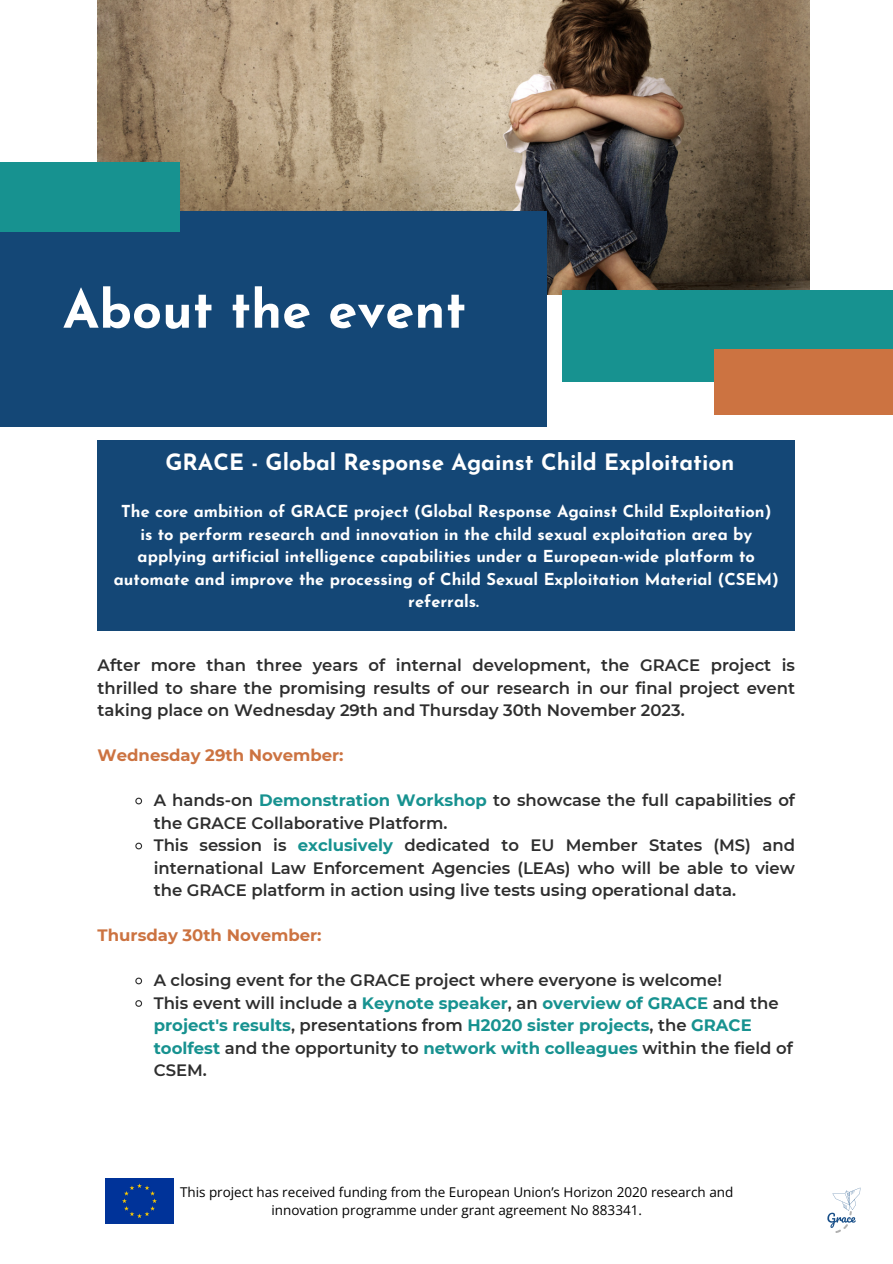
<style>
.page{position:relative;width:893px;height:1264px;background:#fff}
.page>*{position:absolute;margin:0;border:0;box-sizing:border-box;transform-origin:0 0}
.t1{font:700 52.5px "Josefin Sans";color:#fff}
.t2{font:700 22.5px "Josefin Sans";color:#fff}
.t3{font:600 16.5px/22.5px "Montserrat";color:#2e2e2e;text-align:justify}
.t4{font:700 16.5px/22.5px "Josefin Sans";color:#fff;text-align:center}
.t5{font:700 16.5px/22.5px "Montserrat";color:#179290}
.t6{font:700 16.5px "Montserrat";color:#cc7341}
.t7{font:13.5px/18px "Open Sans";color:#000;text-align:center}
.s1{font-weight:700;color:#179290}
.s2{font-weight:600;color:#2e2e2e}
</style>
<div class="page">
<svg style="left:827px;top:1187px;width:33px;height:45px"></svg>
<img style="left:98px;top:0;width:711px;height:294px">
<div style="left:562px;top:290px;width:330px;height:91px;background:#179290"></div>
<div style="left:714px;top:349px;width:178px;height:65px;background:#cc7341"></div>
<div style="left:0;top:211px;width:547px;height:216px;background:#144776"></div>
<div style="left:0;top:162px;width:180px;height:70px;background:#179290"></div>
<div style="left:98px;top:440px;width:697px;height:191px;background:#144776"></div>
<div style="left:106px;top:1178px;width:67px;height:45px;background:#039"></div>
<svg style="left:135px;top:797px;width:8px;height:8px"></svg>
<svg style="left:135px;top:842px;width:8px;height:8px"></svg>
<svg style="left:135px;top:977px;width:8px;height:8px"></svg>
<svg style="left:135px;top:1000px;width:8px;height:7px"></svg>
<p class="t1" style="left:63px;top:288px;width:405px">About the event</p>
<p class="t2" style="left:165px;top:453px;width:570px">GRACE - Global Response Against Child Exploitation</p>
<p class="t4" style="left:114px;top:502px;width:666px">The core ambition of GRACE project (Global Response Against Child Exploitation) is to perform research and innovation in the child sexual exploitation area by applying artificial intelligence capabilities under a European-wide platform to automate and improve the processing of Child Sexual Exploitation Material (CSEM) referrals.</p>
<p class="t3" style="left:98px;top:654px;width:698px">After more than three years of internal development, the GRACE project is thrilled to share the promising results of our research in our final project event taking place on Wednesday 29th and Thursday 30th November 2023.</p>
<p class="t6" style="left:98px;top:745px;width:247px">Wednesday 29th November:</p>
<p class="t3" style="left:154px;top:789px;width:642px">A hands-on <span class="s1">Demonstration Workshop</span> to showcase the full capabilities of the GRACE Collaborative Platform.</p>
<p class="t3" style="left:154px;top:834px;width:642px">This session is <span class="s1">exclusively</span> dedicated to EU Member States (MS) and international Law Enforcement Agencies (LEAs) who will be able to view the GRACE platform in action using live tests using operational data.</p>
<p class="t6" style="left:98px;top:925px;width:225px">Thursday 30th November:</p>
<p class="t3" style="left:154px;top:968px;width:570px">A closing event for the GRACE project where everyone is welcome!</p>
<p class="t5" style="left:154px;top:991px;width:640px"><span class="s2">This event will include a</span> Keynote speaker<span class="s2">, an</span> overview of GRACE <span class="s2">and the </span>project's results<span class="s2">, presentations from</span> H2020 sister projects<span class="s2">, the</span> GRACE toolfest <span class="s2">and the opportunity to</span> network with colleagues <span class="s2">within the field of CSEM.</span></p>
<p class="t7" style="left:180px;top:1182px;width:554px">This project has received funding from the European Union’s Horizon 2020 research and innovation programme under grant agreement No 883341.</p>
</div>
